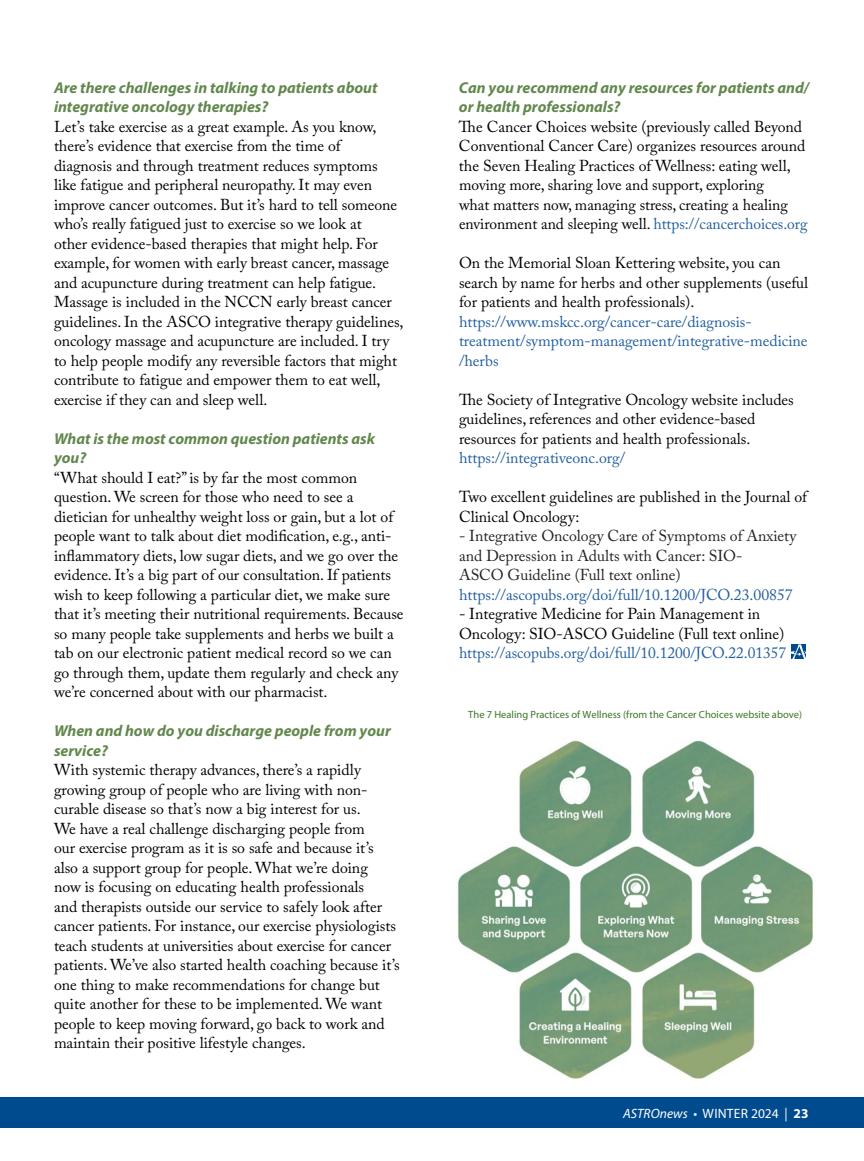
<style>
.page{position:relative;width:864px;height:1161px;background:#fff}
.page>*{position:absolute;margin:0;border:0;box-sizing:border-box;transform-origin:0 0}
.t1{font:15.75px/19.5px "Adobe Caslon Pro";color:#000}
.t2{font:15.75px/19.5px "Adobe Caslon Pro";color:#215e9e}
.t3{font:italic 700 15.75px/19.5px "Myriad Pro";color:#62884e}
.t4{font:15.75px/19.5px "Adobe Caslon Pro";color:#222}
.t5{font:13.5px "Myriad Pro";letter-spacing:.02em;color:#fff}
.t6{font:10.5px "Myriad Pro";color:#3d7525}
.s1{color:#215e9e}
.s2{font-style:italic}
.s3{font-weight:700}
</style>
<div class="page">
<div style="left:0;top:1098px;width:864px;height:30px;background:#004b8d"></div>
<svg style="left:791px;top:645px;width:15px;height:14px"></svg>
<img style="left:457px;top:740px;width:356px;height:339px">
<p class="t3" style="left:54px;top:77px;width:325px">Are there challenges in talking to patients about integrative oncology therapies?</p>
<p class="t1" style="left:54px;top:117px;width:351px">Let’s take exercise as a great example. As you know, there’s evidence that exercise from the time of<br>diagnosis and through treatment reduces symptoms like fatigue and peripheral neuropathy. It may even improve cancer outcomes. But it’s hard to tell someone who’s really fatigued just to exercise so we look at<br>other evidence-based therapies that might help. For example, for women with early breast cancer, massage and acupuncture during treatment can help fatigue.<br>Massage is included in the NCCN early breast cancer guidelines. In the ASCO integrative therapy guidelines, oncology massage and acupuncture are included. I try to help people modify any reversible factors that might contribute to fatigue and empower them to eat well, exercise if they can and sleep well.</p>
<p class="t3" style="left:54px;top:428px;width:323px">What is the most common question patients ask you?</p>
<p class="t1" style="left:54px;top:468px;width:351px">“What should I eat?” is by far the most common question. We screen for those who need to see a dietician for unhealthy weight loss or gain, but a lot of people want to talk about diet modification, e.g., anti&shy;inflammatory diets, low sugar diets, and we go over the evidence. It’s a big part of our consultation. If patients wish to keep following a particular diet, we make sure that it’s meeting their nutritional requirements. Because so many people take supplements and herbs we built a tab on our electronic patient medical record so we can go through them, update them regularly and check any we’re concerned about with our pharmacist.</p>
<p class="t3" style="left:54px;top:721px;width:338px">When and how do you discharge people from your service?</p>
<p class="t1" style="left:54px;top:760px;width:347px">With systemic therapy advances, there’s a rapidly growing group of people who are living with non&shy;curable disease so that’s now a big interest for us.<br>We have a real challenge discharging people from<br>our exercise program as it is so safe and because it’s also a support group for people. What we’re doing<br>now is focusing on educating health professionals<br>and therapists outside our service to safely look after cancer patients. For instance, our exercise physiologists teach students at universities about exercise for cancer patients. We’ve also started health coaching because it’s one thing to make recommendations for change but quite another for these to be implemented. We want people to keep moving forward, go back to work and maintain their positive lifestyle changes.</p>
<p class="t3" style="left:459px;top:77px;width:351px">Can you recommend any resources for patients and/ or health professionals?</p>
<p class="t1" style="left:459px;top:117px;width:350px">The Cancer Choices website (previously called Beyond Conventional Cancer Care) organizes resources around the Seven Healing Practices of Wellness: eating well, moving more, sharing love and support, exploring<br>what matters now, managing stress, creating a healing environment and sleeping well. <span class="s1">https://cancerchoices.org</span></p>
<p class="t1" style="left:459px;top:253px;width:351px">On the Memorial Sloan Kettering website, you can search by name for herbs and other supplements (useful for patients and health professionals).</p>
<p class="t2" style="left:459px;top:312px;width:350px">https://www.mskcc.org/cancer-care/diagnosis&shy;treatment/symptom-management/integrative-medicine /herbs</p>
<p class="t1" style="left:459px;top:390px;width:336px">The Society of Integrative Oncology website includes guidelines, references and other evidence-based resources for patients and health professionals.</p>
<p class="t2" style="left:459px;top:448px;width:168px">https://integrativeonc.org/</p>
<p class="t1" style="left:459px;top:487px;width:350px">Two excellent guidelines are published in the Journal of<br>Clinical Oncology:</p>
<p class="t4" style="left:459px;top:526px;width:339px">- Integrative Oncology Care of Symptoms of Anxiety and Depression in Adults with Cancer: SIO-<br>ASCO Guideline (Full text online)</p>
<p class="t2" style="left:459px;top:585px;width:335px">https://ascopubs.org/doi/full/10.1200/JCO.23.00857</p>
<p class="t1" style="left:459px;top:604px;width:327px">- Integrative Medicine for Pain Management in<br>Oncology: SIO-ASCO Guideline (Full text online)</p>
<p class="t2" style="left:459px;top:643px;width:329px">https://ascopubs.org/doi/full/10.1200/JCO.22 .01357</p>
<p class="t6" style="left:468px;top:708px;width:335px">The 7 Healing Practices of Wellness (from the Cancer Choices website above)</p>
<p class="t5" style="left:623px;top:1105px;width:187px"><span class="s2">ASTROnews</span> • WINTER 2024 | <span class="s3">23</span></p>
</div>
